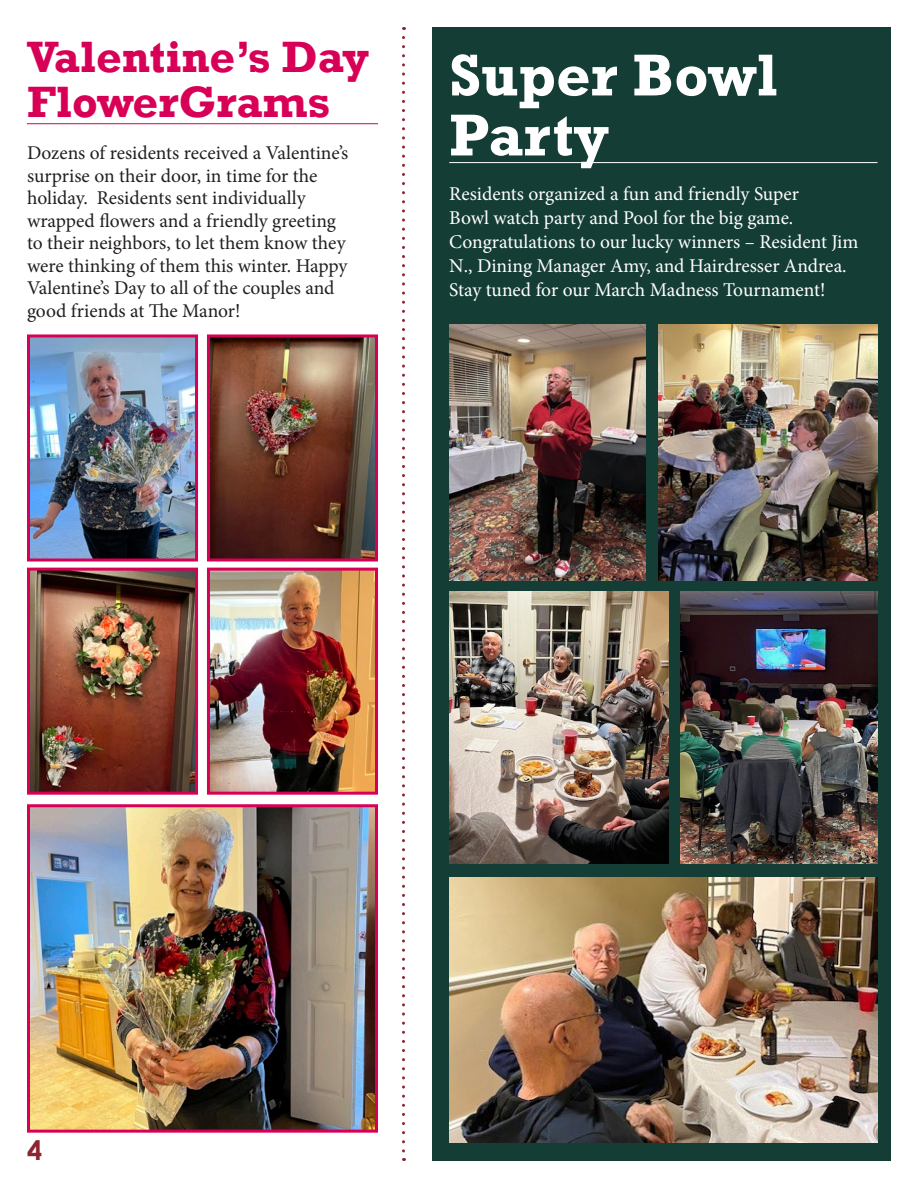
<style>
.page{position:relative;width:918px;height:1188px;background:#fff}
.page>*{position:absolute;margin:0;border:0;box-sizing:border-box;transform-origin:0 0}
.t1{font:700 60px/60px "Rockwell";color:#fff}
.t2{font:700 45px/45px "Rockwell";color:#d80056}
.subhead{font:700 27px "Century Gothic";color:#8d2431}
.t3{font:19.5px/22.5px "Minion Pro";color:#231f20}
.t4{font:19.5px/24px "Minion Pro";letter-spacing:-.005em;color:#fff}
</style>
<div class="page">
<svg style="left:402px;top:37px;width:3px;height:1124px"></svg>
<div style="left:432px;top:27px;width:459px;height:1134px;background:#143d35"></div>
<hr style="left:449px;top:162px;width:429px;height:1px;background:#fff">
<img style="left:449px;top:878px;width:429px;height:264px">
<img style="left:658px;top:324px;width:220px;height:256px">
<img style="left:681px;top:592px;width:197px;height:272px">
<img style="left:449px;top:324px;width:197px;height:256px">
<img style="left:449px;top:592px;width:220px;height:272px">
<hr style="left:27px;top:123px;width:351px;height:1px;background:#d80056">
<img style="left:31px;top:808px;width:343px;height:321px">
<div style="left:27px;top:804px;width:351px;height:329px;border:3px solid #d80056"></div>
<img style="left:31px;top:572px;width:163px;height:219px">
<div style="left:27px;top:568px;width:171px;height:227px;border:3px solid #d80056"></div>
<img style="left:211px;top:338px;width:163px;height:220px">
<div style="left:207px;top:334px;width:171px;height:228px;border:3px solid #d80056"></div>
<img style="left:211px;top:572px;width:163px;height:219px">
<div style="left:207px;top:568px;width:171px;height:227px;border:3px solid #d80056"></div>
<img style="left:31px;top:338px;width:163px;height:220px">
<div style="left:27px;top:334px;width:171px;height:228px;border:3px solid #d80056"></div>
<svg style="left:109px;top:647px;width:12px;height:9px"></svg>
<p class="t2" style="left:27px;top:34px;width:344px">Valentine’s Day<br>FlowerGrams</p>
<p class="t3" style="left:27px;top:142px;width:323px">Dozens of residents received a Valentine’s surprise on their door, in time for the holiday. Residents sent individually wrapped flowers and a friendly greeting to their neighbors, to let them know they were thinking of them this winter. Happy Valentine’s Day to all of the couples and good friends at The Manor!</p>
<p class="t1" style="left:449px;top:45px;width:330px">Super Bowl<br>Party</p>
<p class="t4" style="left:449px;top:182px;width:411px">Residents organized a fun and friendly Super<br>Bowl watch party and Pool for the big game.<br>Congratulations to our lucky winners – Resident Jim N., Dining Manager Amy, and Hairdresser Andrea.<br>Stay tuned for our March Madness Tournament!</p>
<p class="subhead" style="left:27px;top:1133px;width:17px">4</p>
</div>
